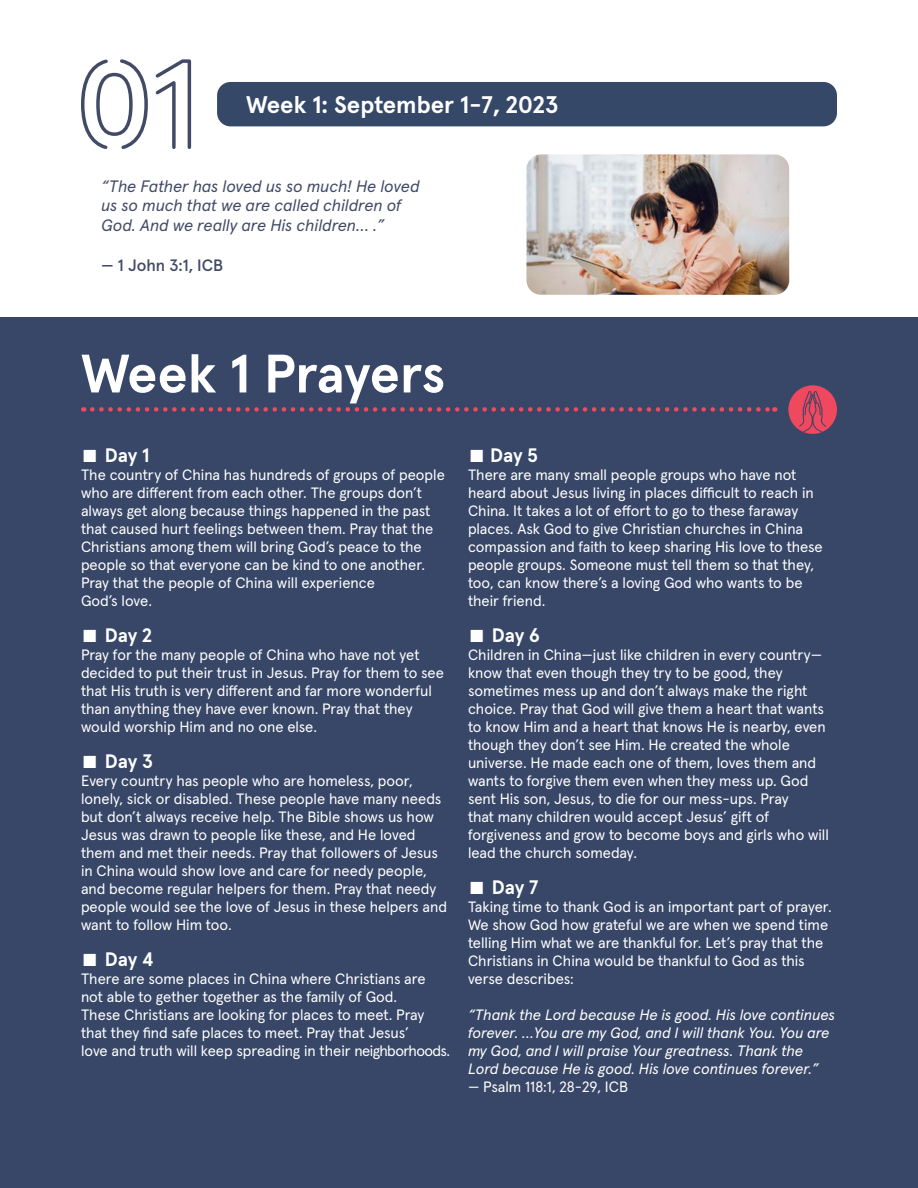
<style>
.page{position:relative;width:918px;height:1188px;background:#fff}
.page>*{position:absolute;margin:0;border:0;box-sizing:border-box;transform-origin:0 0}
.t1{font:700 54px "Apercu Pro";letter-spacing:-.02em;color:#fff}
.t2{font:700 24px "Apercu Pro";color:#fff}
.t3{font:700 19.5px "Apercu Pro";letter-spacing:-.01em;color:#fff}
.t4{font:italic 16.5px/19.8px "Apercu Pro";letter-spacing:-.005em;color:#424a66}
.t5{font:500 16.5px "Apercu Pro";color:#424a66}
.t6{font:15px/18px "Apercu Pro";color:#fff}
.t7{font:italic 15px/18px "Apercu Pro";letter-spacing:-.005em;color:#fff}
</style>
<div class="page">
<div style="left:0;top:318px;width:918px;height:870px;background:#384767"></div>
<img style="left:526px;top:154px;width:263px;height:141px">
<div style="left:217px;top:82px;width:620px;height:44px;background:#364868;border-radius:14px"></div>
<svg style="left:81px;top:59px;width:111px;height:90px"></svg>
<svg style="left:92px;top:407px;width:683px;height:5px"></svg>
<svg style="left:788px;top:385px;width:49px;height:49px"></svg>
<h2 class="t2" style="left:246px;top:86px;width:314px">Week 1: September 1-7, 2023</h2>
<p class="t4" style="left:101px;top:175px;width:320px">“The Father has loved us so much! He loved us so much that we are called children of<br>God. And we really are His children… .”</p>
<p class="t5" style="left:101px;top:252px;width:124px">— 1 John 3:1, ICB</p>
<h1 class="t1" style="left:81px;top:332px;width:366px">Week 1 Prayers</h1>
<h3 class="t3" style="left:81px;top:440px;width:70px">■ Day 1</h3>
<p class="t6" style="left:81px;top:465px;width:365px">The country of China has hundreds of groups of people who are different from each other. The groups don’t always get along because things happened in the past that caused hurt feelings between them. Pray that the Christians among them will bring God’s peace to the people so that everyone can be kind to one another.<br>Pray that the people of China will experience<br>God’s love.</p>
<h3 class="t3" style="left:81px;top:620px;width:73px">■ Day 2</h3>
<p class="t6" style="left:81px;top:645px;width:364px">Pray for the many people of China who have not yet decided to put their trust in Jesus. Pray for them to see that His truth is very different and far more wonderful than anything they have ever known. Pray that they would worship Him and no one else.</p>
<h3 class="t3" style="left:81px;top:746px;width:74px">■ Day 3</h3>
<p class="t6" style="left:81px;top:771px;width:368px">Every country has people who are homeless, poor, lonely, sick or disabled. These people have many needs but don’t always receive help. The Bible shows us how Jesus was drawn to people like these, and He loved them and met their needs. Pray that followers of Jesus in China would show love and care for needy people, and become regular helpers for them. Pray that needy people would see the love of Jesus in these helpers and want to follow Him too.</p>
<h3 class="t3" style="left:81px;top:944px;width:74px">■ Day 4</h3>
<p class="t6" style="left:81px;top:969px;width:371px">There are some places in China where Christians are not able to gether together as the family of God.<br>These Christians are looking for places to meet. Pray that they find safe places to meet. Pray that Jesus’<br>love and truth will keep spreading in their neighborhoods.</p>
<h3 class="t3" style="left:468px;top:440px;width:71px">■ Day 5</h3>
<p class="t6" style="left:468px;top:465px;width:356px">There are many small people groups who have not heard about Jesus living in places difficult to reach in China. It takes a lot of effort to go to these faraway places. Ask God to give Christian churches in China compassion and faith to keep sharing His love to these people groups. Someone must tell them so that they, too, can know there’s a loving God who wants to be their friend.</p>
<h3 class="t3" style="left:468px;top:620px;width:74px">■ Day 6</h3>
<p class="t6" style="left:468px;top:645px;width:362px">Children in China—just like children in every country— know that even though they try to be good, they sometimes mess up and don’t always make the right choice. Pray that God will give them a heart that wants to know Him and a heart that knows He is nearby, even though they don’t see Him. He created the whole universe. He made each one of them, loves them and wants to forgive them even when they mess up. God sent His son, Jesus, to die for our mess-ups. Pray<br>that many children would accept Jesus’ gift of forgiveness and grow to become boys and girls who will lead the church someday.</p>
<h3 class="t3" style="left:468px;top:872px;width:72px">■ Day 7</h3>
<p class="t6" style="left:468px;top:897px;width:365px">Taking time to thank God is an important part of prayer.<br>We show God how grateful we are when we spend time telling Him what we are thankful for. Let’s pray that the Christians in China would be thankful to God as this verse describes:</p>
<p class="t7" style="left:468px;top:1005px;width:369px">“Thank the Lord because He is good. His love continues forever. …You are my God, and I will thank You. You are my God, and I will praise Your greatness. Thank the Lord because He is good. His love continues forever.”</p>
<p class="t6" style="left:468px;top:1077px;width:162px">— Psalm 118:1, 28-29, ICB</p>
</div>
